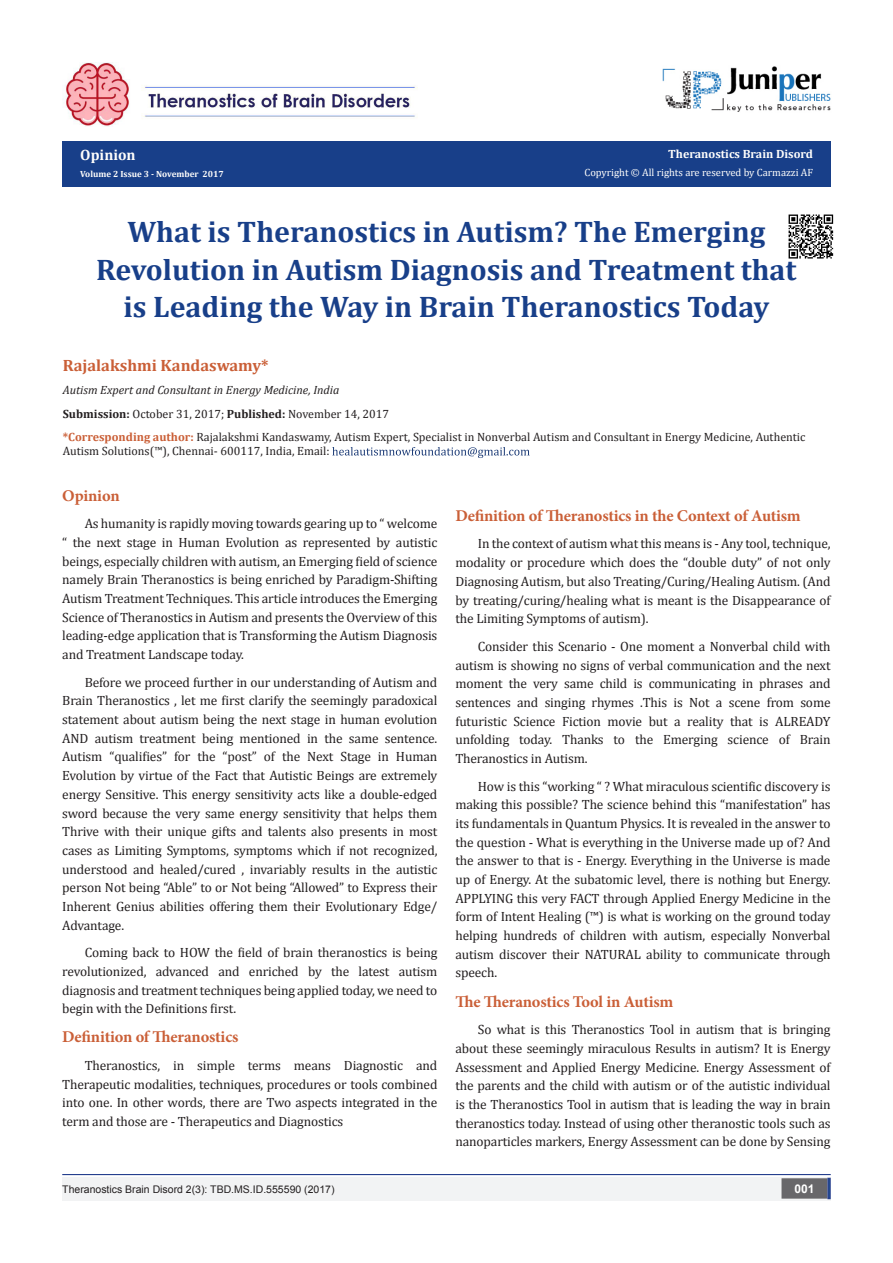
<style>
.page{position:relative;width:893px;height:1263px;background:#fff}
.page>*{position:absolute;margin:0;border:0;box-sizing:border-box;transform-origin:0 0}
.t1{font:700 29.85px/37.3px "Cambria";color:#183f89;text-align:center}
.t2{font:700 16.5px "Minion Pro";letter-spacing:-.015em;color:#ca5f37}
.t3{font:700 16.5px "Cambria";color:#ca5f37}
.t4{font:700 15px "Cambria";color:#fffefc}
.t5{font:13.5px/18.8px "Cambria";letter-spacing:-.01em;color:#231f20;text-align:justify}
.t6{font:12px/14.4px "Cambria";color:#231f20}
.t7{font:italic 12px "Cambria";color:#231f20}
.t8{font:700 12px "Cambria";color:#fffefc}
.t9{font:700 12px "Arial";color:#fff}
.t10{font:10.5px "Arial";color:#231f20}
.t11{font:10.5px "Cambria";color:#fffefc}
.t12{font:700 9px "Cambria";color:#fffefc}
.s1{font-weight:700}
.s2{font-weight:700;color:#ca5f37}
</style>
<div class="page">
<div style="left:62px;top:141px;width:769px;height:45px;background:#183f89"></div>
<svg style="left:332px;top:447px;width:198px;height:11px"></svg>
<img style="left:663px;top:66px;width:168px;height:46px">
<div style="left:62px;top:1177px;width:393px;height:24px;background:#f2f3f4"></div>
<div style="left:455px;top:1177px;width:376px;height:24px;background:#f2f3f4"></div>
<div style="left:782px;top:1179px;width:45px;height:19px;background:#68676a"></div>
<div style="left:781px;top:1178px;width:46px;height:20px;border:2px solid #68676a"></div>
<svg style="left:827px;top:1178px;width:4px;height:21px"></svg>
<hr style="left:62px;top:1174px;width:769px;height:1px;background:#253f8e">
<img style="left:63px;top:62px;width:355px;height:65px">
<img style="left:788px;top:214px;width:46px;height:45px">
<p class="t4" style="left:80px;top:144px;width:57px">Opinion</p>
<p class="t12" style="left:80px;top:167px;width:145px">Volume 2 Issue 3 - November 2017</p>
<p class="t8" style="left:668px;top:145px;width:146px">Theranostics Brain Disord</p>
<p class="t11" style="left:584px;top:166px;width:230px">Copyright © All rights are reserved by Carmazzi AF</p>
<p class="t1" style="left:96px;top:212px;width:702px">What is Theranostics in Autism? The Emerging<br>Revolution in Autism Diagnosis and Treatment that</p>
<p class="t1" style="left:124px;top:287px;width:647px">is Leading the Way in Brain Theranostics Today</p>
<p class="t3" style="left:63px;top:354px;width:207px">Rajalakshmi Kandaswamy*</p>
<p class="t7" style="left:63px;top:382px;width:278px">Autism Expert and Consultant in Energy Medicine, India</p>
<p class="t6" style="left:63px;top:406px;width:328px"><span class="s1">Submission:</span> October 31, 2017; <span class="s1">Published:</span> November 14, 2017</p>
<p class="t6" style="left:63px;top:430px;width:744px"><span class="s2">*Corresponding author:</span> Rajalakshmi Kandaswamy, Autism Expert, Specialist in Nonverbal Autism and Consultant in Energy Medicine, Authentic<br>Autism Solutions(™), Chennai- 600117, India, Email:</p>
<p class="t2" style="left:62px;top:484px;width:59px">Opinion</p>
<p class="t5" style="left:62px;top:514px;width:377px;text-indent:22px">As humanity is rapidly moving towards gearing up to “ welcome “ the next stage in Human Evolution as represented by autistic beings, especially children with autism, an Emerging field of science namely Brain Theranostics is being enriched by Paradigm-Shifting Autism Treatment Techniques. This article introduces the Emerging Science of Theranostics in Autism and presents the Overview of this leading-edge application that is Transforming the Autism Diagnosis and Treatment Landscape today.</p>
<p class="t5" style="left:62px;top:673px;width:377px;text-indent:22px">Before we proceed further in our understanding of Autism and Brain Theranostics , let me first clarify the seemingly paradoxical statement about autism being the next stage in human evolution AND autism treatment being mentioned in the same sentence.<br>Autism “qualifies” for the “post” of the Next Stage in Human Evolution by virtue of the Fact that Autistic Beings are extremely energy Sensitive. This energy sensitivity acts like a double-edged sword because the very same energy sensitivity that helps them Thrive with their unique gifts and talents also presents in most cases as Limiting Symptoms, symptoms which if not recognized, understood and healed/cured , invariably results in the autistic person Not being “Able” to or Not being “Allowed” to Express their Inherent Genius abilities offering them their Evolutionary Edge/ Advantage.</p>
<p class="t5" style="left:62px;top:943px;width:377px;text-indent:22px">Coming back to HOW the field of brain theranostics is being revolutionized, advanced and enriched by the latest autism diagnosis and treatment techniques being applied today, we need to begin with the Definitions first.</p>
<p class="t2" style="left:62px;top:1025px;width:178px">Definition of Theranostics</p>
<p class="t5" style="left:62px;top:1056px;width:377px;text-indent:22px">Theranostics, in simple terms means Diagnostic and Therapeutic modalities, techniques, procedures or tools combined into one. In other words, there are Two aspects integrated in the term and those are - Therapeutics and Diagnostics</p>
<p class="t2" style="left:455px;top:504px;width:347px">Definition of Theranostics in the Context of Autism</p>
<p class="t5" style="left:455px;top:534px;width:377px;text-indent:22px">In the context of autism what this means is - Any tool, technique, modality or procedure which does the “double duty” of not only Diagnosing Autism, but also Treating/Curing/Healing Autism. (And by treating/curing/healing what is meant is the Disappearance of the Limiting Symptoms of autism).</p>
<p class="t5" style="left:455px;top:637px;width:377px;text-indent:22px">Consider this Scenario - One moment a Nonverbal child with autism is showing no signs of verbal communication and the next moment the very same child is communicating in phrases and sentences and singing rhymes .This is Not a scene from some futuristic Science Fiction movie but a reality that is ALREADY unfolding today. Thanks to the Emerging science of Brain Theranostics in Autism.</p>
<p class="t5" style="left:455px;top:776px;width:377px;text-indent:22px">How is this “working “ ? What miraculous scientific discovery is making this possible? The science behind this “manifestation” has its fundamentals in Quantum Physics. It is revealed in the answer to the question - What is everything in the Universe made up of? And the answer to that is - Energy. Everything in the Universe is made up of Energy. At the subatomic level, there is nothing but Energy.<br>APPLYING this very FACT through Applied Energy Medicine in the form of Intent Healing (™) is what is working on the ground today helping hundreds of children with autism, especially Nonverbal autism discover their NATURAL ability to communicate through speech.</p>
<p class="t2" style="left:455px;top:990px;width:219px">The Theranostics Tool in Autism</p>
<p class="t5" style="left:455px;top:1020px;width:377px;text-indent:22px">So what is this Theranostics Tool in autism that is bringing about these seemingly miraculous Results in autism? It is Energy Assessment and Applied Energy Medicine. Energy Assessment of the parents and the child with autism or of the autistic individual is the Theranostics Tool in autism that is leading the way in brain theranostics today. Instead of using other theranostic tools such as nanoparticles markers, Energy Assessment can be done by Sensing</p>
<p class="t10" style="left:62px;top:1182px;width:274px">Theranostics Brain Disord 2(3): TBD.MS.ID.555590 (2017)</p>
<p class="t9" style="left:794px;top:1180px;width:22px">001</p>
</div>
